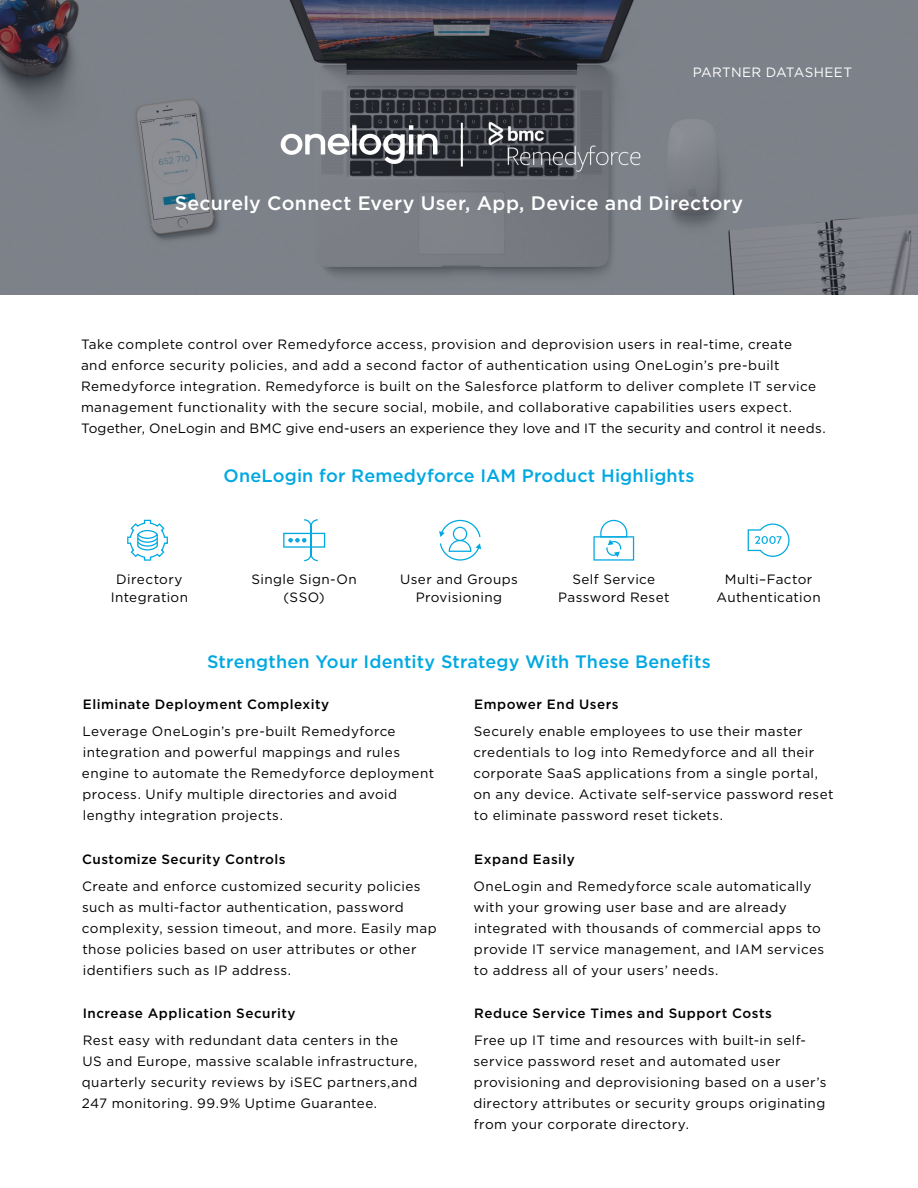
<style>
.page{position:relative;width:918px;height:1188px;background:#fff}
.page>*{position:absolute;margin:0;border:0;box-sizing:border-box;transform-origin:0 0}
.t1{font:500 19.5px "Gotham";letter-spacing:.015em;color:#fff}
.t2{font:500 18px "Gotham";letter-spacing:.01em;color:#00a8e1}
.t3{font:13.5px/21px "Gotham";letter-spacing:.03em;color:#000}
.t4{font:500 13.5px "Gotham";letter-spacing:.035em;color:#000101}
.t5{font:13.5px "Gotham";letter-spacing:.02em;color:#fff}
</style>
<div class="page">
<svg style="left:0;top:0;width:918px;height:295px;fill:#7d8189"></svg>
<svg style="left:281px;top:125px;width:156px;height:39px"></svg>
<img style="left:486px;top:119px;width:158px;height:53px">
<hr style="left:461px;top:123px;width:2px;height:44px;background:#fff">
<svg style="left:127px;top:520px;width:41px;height:41px"></svg>
<svg style="left:283px;top:533px;width:42px;height:15px"></svg>
<svg style="left:304px;top:519px;width:14px;height:8px"></svg>
<svg style="left:304px;top:555px;width:14px;height:6px"></svg>
<hr style="left:310px;top:527px;width:2px;height:28px;background:#02a9e0">
<svg style="left:439px;top:520px;width:42px;height:41px"></svg>
<svg style="left:593px;top:520px;width:41px;height:41px"></svg>
<svg style="left:748px;top:523px;width:42px;height:34px"></svg>
<p class="t5" style="left:693px;top:63px;width:161px">PARTNER DATASHEET</p>
<h1 class="t1" style="left:175px;top:190px;width:570px">Securely Connect Every User, App, Device and Directory</h1>
<p class="t3" style="left:81px;top:333px;width:746px">Take complete control over Remedyforce access, provision and deprovision users in real-time, create<br>and enforce security policies, and add a second factor of authentication using OneLogin’s pre-built Remedyforce integration. Remedyforce is built on the Salesforce platform to deliver complete IT service management functionality with the secure social, mobile, and collaborative capabilities users expect.<br>Together, OneLogin and BMC give end-users an experience they love and IT the security and control it needs.</p>
<h2 class="t2" style="left:223px;top:464px;width:473px">OneLogin for Remedyforce IAM Product Highlights</h2>
<p class="t3" style="left:111px;top:570px;width:79px;line-height:18px;text-align:center">Directory<br>Integration</p>
<p class="t3" style="left:251px;top:570px;width:107px;line-height:18px;text-align:center">Single Sign-On (SSO)</p>
<p class="t3" style="left:400px;top:570px;width:119px;line-height:18px;text-align:center">User and Groups<br>Provisioning</p>
<p class="t3" style="left:558px;top:570px;width:113px;line-height:18px;text-align:center">Self Service<br>Password Reset</p>
<p class="t3" style="left:716px;top:570px;width:106px;line-height:18px;text-align:center">Multi–Factor<br>Authentication</p>
<h2 class="t2" style="left:207px;top:650px;width:505px">Strengthen Your Identity Strategy With These Benefits</h2>
<p class="t4" style="left:83px;top:695px;width:248px">Eliminate Deployment Complexity</p>
<p class="t3" style="left:82px;top:720px;width:354px">Leverage OneLogin’s pre-built Remedyforce integration and powerful mappings and rules engine to automate the Remedyforce deployment process. Unify multiple directories and avoid lengthy integration projects.</p>
<p class="t4" style="left:82px;top:850px;width:205px">Customize Security Controls</p>
<p class="t3" style="left:82px;top:875px;width:356px">Create and enforce customized security policies such as multi-factor authentication, password complexity, session timeout, and more. Easily map those policies based on user attributes or other identifiers such as IP address.</p>
<p class="t4" style="left:83px;top:1004px;width:214px">Increase Application Security</p>
<p class="t3" style="left:82px;top:1030px;width:337px">Rest easy with redundant data centers in the US and Europe, massive scalable infrastructure, quarterly security reviews by iSEC partners,and 247 monitoring. 99.9% Uptime Guarantee.</p>
<p class="t4" style="left:474px;top:695px;width:146px">Empower End Users</p>
<p class="t3" style="left:473px;top:721px;width:362px">Securely enable employees to use their master credentials to log into Remedyforce and all their corporate SaaS applications from a single portal, on any device. Activate self-service password reset to eliminate password reset tickets.</p>
<p class="t4" style="left:474px;top:850px;width:102px">Expand Easily</p>
<p class="t3" style="left:474px;top:875px;width:352px">OneLogin and Remedyforce scale automatically with your growing user base and are already integrated with thousands of commercial apps to provide IT service management, and IAM services to address all of your users’ needs.</p>
<p class="t4" style="left:474px;top:1005px;width:299px">Reduce Service Times and Support Costs</p>
<p class="t3" style="left:473px;top:1030px;width:355px">Free up IT time and resources with built-in self&shy;service password reset and automated user provisioning and deprovisioning based on a user’s directory attributes or security groups originating from your corporate directory.</p>
</div>
